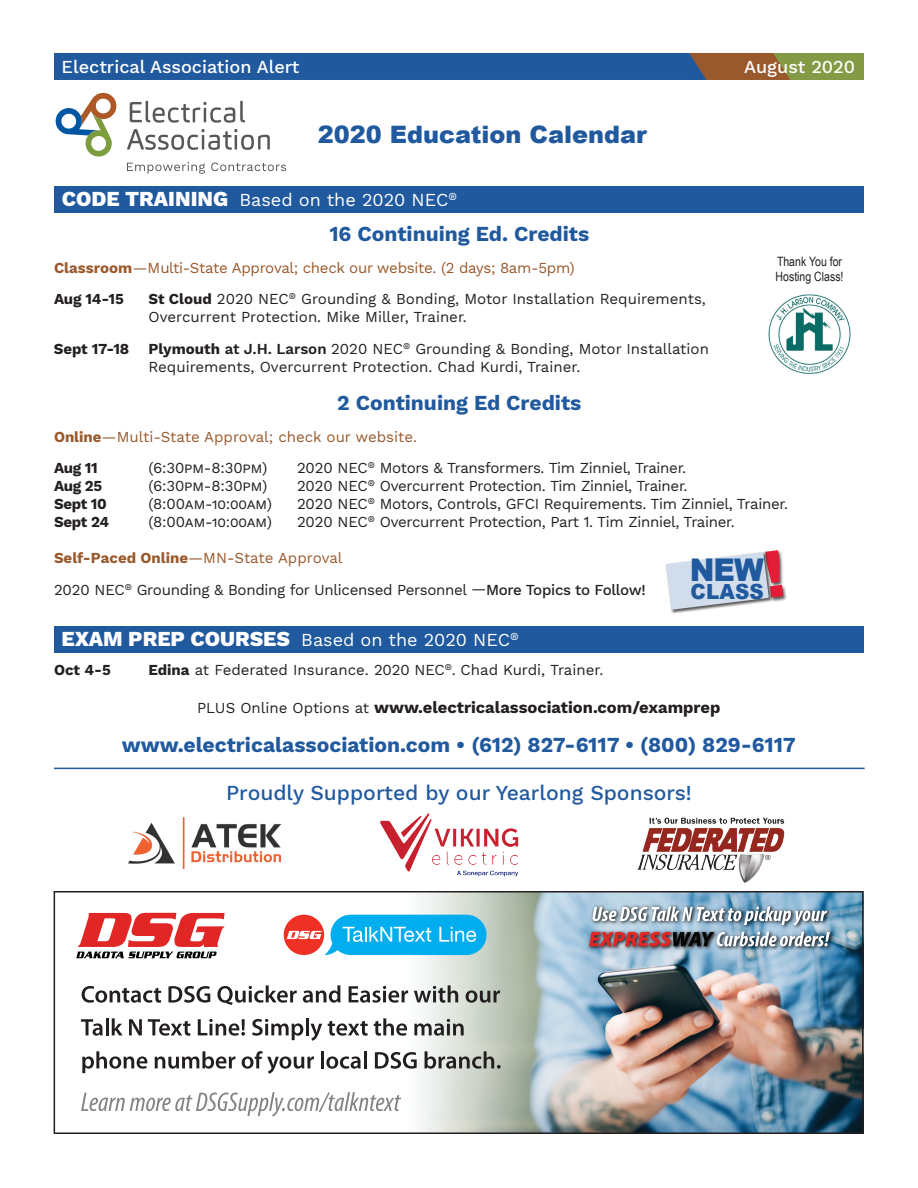
<style>
.page{position:relative;width:918px;height:1188px;background:#fff}
.page>*{position:absolute;margin:0;border:0;box-sizing:border-box;transform-origin:0 0}
.t1{font:900 31.35px "Arial";color:#20599e;scale:.95 1}
.t2{font:900 24px "Arial";color:#20599e}
.t3{font:700 21px "Work Sans";color:#20599e}
.t4{font:500 21px "Work Sans";color:#20599e}
.t5{font:900 20.85px "Arial";letter-spacing:.01em;color:#20599e;scale:.95 1}
.t6{font:18px "Work Sans";color:#fff}
.t7{font:500 18px "Work Sans";color:#fff}
.t8{font:700 16.5px "Work Sans";color:#231f20}
.t9{font:15px/18px "Work Sans";letter-spacing:-.015em;color:#231f20}
.t10{font:15px/31.5px "Work Sans";letter-spacing:-.02em;color:#99592c}
.t11{font:15px/31.5px "Work Sans";color:#99592c}
.t12{font:700 15px "Work Sans";letter-spacing:-.02em;color:#231f20}
.t13{font:12.9px/15.5px "Arial Narrow";color:#231f20}
.s1{font-weight:800;font-size:21px}
.s2{font-weight:700}
.s3{font-weight:700;color:#231f20}
.s4{font-weight:600}
.s5{font-weight:700;color:#99592c}
.s6{color:#99592c}
.s7{font-weight:500}
.s8{font-weight:400;font-size:15px}
</style>
<div class="page">
<div style="left:764px;top:549px;width:24px;height:53px;background:#231f20;opacity:.75"></div>
<div style="left:665px;top:551px;width:108px;height:63px;background:#231f20;opacity:.75"></div>
<div style="left:770px;top:53px;width:94px;height:27px;background:#849a44"></div>
<svg style="left:54px;top:53px;width:736px;height:27px;background:#2e5990"></svg>
<svg style="left:130px;top:101px;width:115px;height:22px"></svg>
<svg style="left:127px;top:129px;width:143px;height:21px"></svg>
<svg style="left:56px;top:93px;width:61px;height:64px"></svg>
<svg style="left:127px;top:162px;width:78px;height:12px"></svg>
<svg style="left:211px;top:163px;width:75px;height:8px"></svg>
<div style="left:54px;top:186px;width:810px;height:26px;background:#20599e"></div>
<div style="left:54px;top:627px;width:810px;height:26px;background:#20599e"></div>
<hr style="left:54px;top:768px;width:811px;height:1px;background:#20599e">
<img style="left:54px;top:891px;width:810px;height:243px">
<svg style="left:76px;top:913px;width:149px;height:45px"></svg>
<div style="left:284px;top:915px;width:40px;height:40px;background:#ef3024;border-radius:50%"></div>
<div style="left:331px;top:915px;width:156px;height:40px;background:#00aeef;border-radius:20px"></div>
<svg style="left:286px;top:927px;width:145px;height:28px"></svg>
<svg style="left:439px;top:927px;width:37px;height:15px"></svg>
<svg style="left:82px;top:986px;width:79px;height:17px"></svg>
<svg style="left:168px;top:986px;width:42px;height:17px"></svg>
<svg style="left:217px;top:985px;width:80px;height:20px"></svg>
<svg style="left:303px;top:985px;width:37px;height:18px"></svg>
<svg style="left:349px;top:986px;width:59px;height:17px"></svg>
<svg style="left:414px;top:985px;width:44px;height:18px"></svg>
<svg style="left:466px;top:990px;width:34px;height:13px"></svg>
<svg style="left:81px;top:1019px;width:22px;height:17px"></svg>
<hr style="left:106px;top:1018px;width:3px;height:17px;background:#231f20">
<svg style="left:112px;top:1018px;width:11px;height:17px"></svg>
<svg style="left:129px;top:1019px;width:13px;height:16px"></svg>
<svg style="left:148px;top:1019px;width:42px;height:17px"></svg>
<svg style="left:198px;top:1019px;width:47px;height:17px"></svg>
<svg style="left:252px;top:1019px;width:51px;height:21px"></svg>
<hr style="left:306px;top:1018px;width:3px;height:17px;background:#231f20">
<svg style="left:311px;top:1024px;width:11px;height:17px"></svg>
<svg style="left:328px;top:1021px;width:40px;height:15px"></svg>
<svg style="left:374px;top:1018px;width:33px;height:18px"></svg>
<svg style="left:414px;top:1019px;width:50px;height:17px"></svg>
<svg style="left:82px;top:1051px;width:65px;height:22px"></svg>
<svg style="left:155px;top:1051px;width:80px;height:18px"></svg>
<svg style="left:242px;top:1051px;width:72px;height:23px"></svg>
<hr style="left:321px;top:1051px;width:3px;height:17px;background:#231f20">
<svg style="left:326px;top:1056px;width:35px;height:13px"></svg>
<hr style="left:364px;top:1051px;width:3px;height:17px;background:#231f20">
<svg style="left:375px;top:1052px;width:42px;height:17px"></svg>
<svg style="left:424px;top:1051px;width:77px;height:18px"></svg>
<svg style="left:81px;top:1092px;width:320px;height:25px"></svg>
<img style="left:585px;top:903px;width:251px;height:50px">
<svg style="left:593px;top:907px;width:234px;height:19px"></svg>
<img style="left:589px;top:932px;width:241px;height:14px">
<img style="left:768px;top:294px;width:83px;height:80px">
<img style="left:637px;top:817px;width:148px;height:67px">
<img style="left:380px;top:813px;width:139px;height:64px">
<img style="left:128px;top:818px;width:153px;height:51px">
<svg style="left:666px;top:550px;width:118px;height:60px"></svg>
<p class="t7" style="left:62px;top:57px;width:239px">Electrical Association Alert</p>
<p class="t7" style="left:744px;top:57px;width:112px">August 2020</p>
<h2 class="t2" style="left:318px;top:117px;width:331px">2020 Education Calendar</h2>
<p class="t6" style="left:62px;top:189px;width:397px"><span class="s1">CODE TRAINING</span> Based on the 2020 NEC<sup>®</sup></p>
<h3 class="t3" style="left:329px;top:222px;width:261px">16 Continuing Ed. Credits</h3>
<p class="t10" style="left:54px;top:253px;width:522px"><span class="s2">Classroom</span>—Multi-State Approval; check our website. (2 days; 8am-5pm)<br><span class="s3">Aug 14-15</span></p>
<p class="t9" style="left:148px;top:291px;width:559px"><span class="s2">St Cloud</span> 2020 NEC<sup>®</sup> Grounding &amp; Bonding, Motor Installation Requirements,<br>Overcurrent Protection. Mike Miller, Trainer.</p>
<p class="t12" style="left:54px;top:340px;width:77px">Sept 17-18</p>
<p class="t9" style="left:148px;top:340px;width:562px"><span class="s2">Plymouth</span> <span class="s4">at J.H. Larson</span> 2020 NEC<sup>®</sup> Grounding &amp; Bonding, Motor Installation<br>Requirements, Overcurrent Protection. Chad Kurdi, Trainer.</p>
<h3 class="t3" style="left:337px;top:391px;width:246px">2 Continuing Ed Credits</h3>
<p class="t11" style="left:54px;top:422px;width:365px"><span class="s2">Online</span>—Multi-State Approval; check our website.<br><span class="s3">Aug 11</span></p>
<p class="t9" style="left:148px;top:460px;width:120px">(6:30pm-8:30pm)</p>
<p class="t9" style="left:297px;top:460px;width:391px">2020 NEC<sup>®</sup> Motors &amp; Transformers. Tim Zinniel, Trainer.</p>
<p class="t13" style="left:776px;top:253px;width:70px">Thank You for<br>Hosting Class!</p>
<p class="t12" style="left:54px;top:478px;width:50px">Aug 25</p>
<p class="t9" style="left:149px;top:478px;width:120px">(6:30pm-8:30pm)</p>
<p class="t9" style="left:297px;top:478px;width:392px">2020 NEC<sup>®</sup> Overcurrent Protection. Tim Zinniel, Trainer.</p>
<p class="t12" style="left:54px;top:496px;width:54px">Sept 10</p>
<p class="t9" style="left:149px;top:496px;width:125px">(8:00am-10:00am)</p>
<p class="t9" style="left:297px;top:496px;width:493px">2020 NEC<sup>®</sup> Motors, Controls, GFCI Requirements. Tim Zinniel, Trainer.</p>
<p class="t12" style="left:54px;top:514px;width:57px">Sept 24</p>
<p class="t9" style="left:149px;top:514px;width:125px">(8:00am-10:00am)</p>
<p class="t9" style="left:297px;top:514px;width:439px">2020 NEC<sup>®</sup> Overcurrent Protection, Part 1. Tim Zinniel, Trainer.</p>
<p class="t9" style="left:54px;top:543px;width:593px;line-height:31.5px"><span class="s5">Self-Paced Online</span><span class="s6">—MN-State Approval<br></span>2020 NEC<sup>®</sup> Grounding &amp; Bonding for Unlicensed Personnel —<span class="s7">More Topics to Follow!</span></p>
<h1 class="t1" style="left:690px;top:547px;width:80px">NEW</h1>
<h3 class="t5" style="left:690px;top:577px;width:79px">CLASS</h3>
<p class="t6" style="left:62px;top:630px;width:459px"><span class="s1">EXAM PREP COURSES</span> Based on the 2020 NEC<sup>®</sup></p>
<p class="t12" style="left:54px;top:661px;width:58px">Oct 4-5</p>
<p class="t9" style="left:148px;top:662px;width:456px"><span class="s2">Edina</span> at Federated Insurance. 2020 NEC<sup>®</sup>. Chad Kurdi, Trainer.</p>
<p class="t8" style="left:197px;top:698px;width:525px"><span class="s8">PLUS Online Options at</span> www.electricalassociation.com/examprep</p>
<h3 class="t3" style="left:122px;top:733px;width:676px">www.electricalassociation.com • (612) 827-6117 • (800) 829-6117</h3>
<h3 class="t4" style="left:226px;top:780px;width:467px">Proudly Supported by our Yearlong Sponsors!</h3>
</div>
